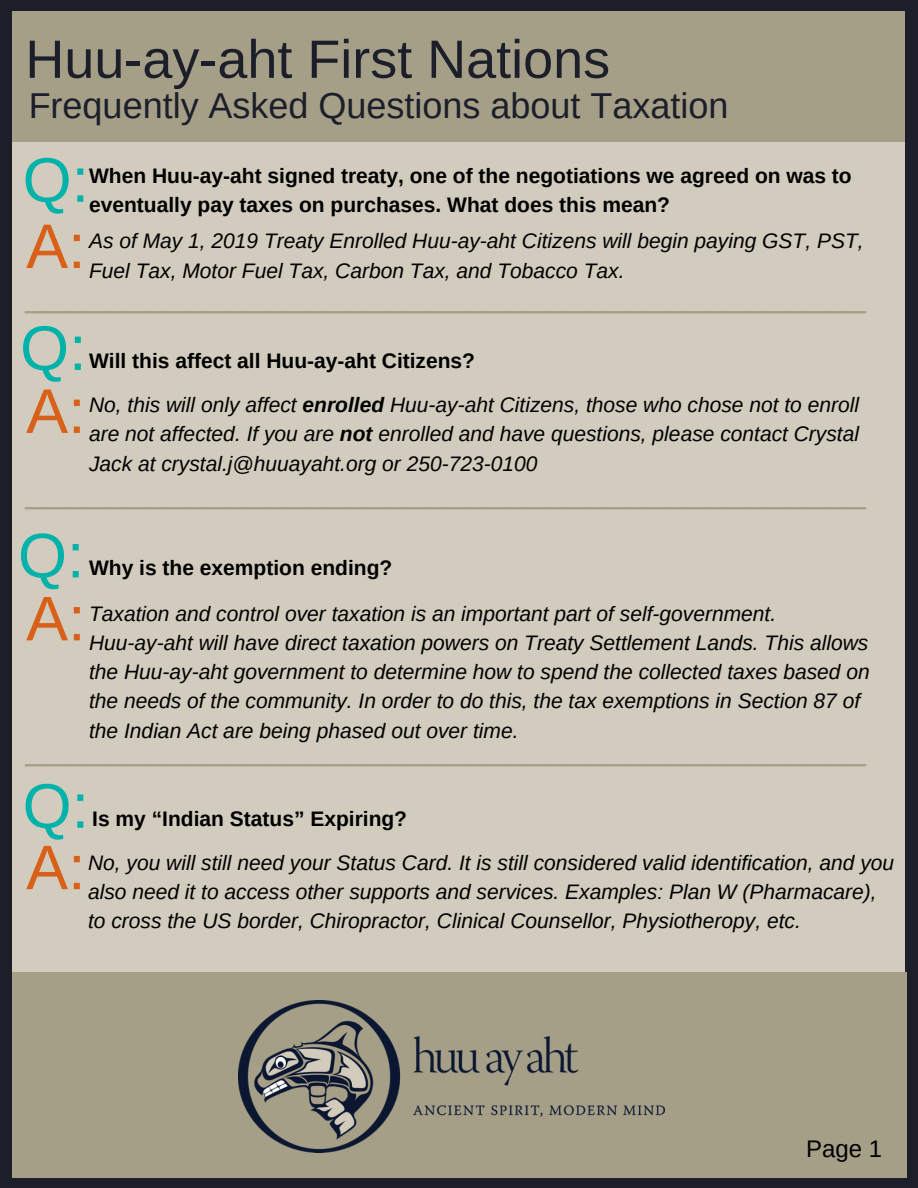
<style>
.page{position:relative;width:918px;height:1188px;background:#1c1f2a}
.page>*{position:absolute;margin:0;border:0;box-sizing:border-box;transform-origin:0 0}
.t1{font:63px "Arimo";color:#00b2a9}
.t2{font:63px "Arimo";color:#d86018}
.t3{font:54px "Arimo";color:#1c1f2a}
.t4{font:36px "Arimo";color:#a69f88}
.t5{font:36px "Arimo";color:#1c1f2a}
.t6{font:24px "Arimo";color:#000}
.t7{font:italic 21px/29.2px "Arimo";color:#000}
.t8{font:700 21px/29.2px "Arimo";color:#000}
.s1{font-weight:700}
</style>
<div class="page">
<div style="left:13px;top:12px;width:892px;height:1164px;background:#d1ccbd"></div>
<div style="left:13px;top:12px;width:892px;height:130px;background:#a69f88"></div>
<div style="left:13px;top:972px;width:894px;height:206px;background:#a69f88"></div>
<img style="left:239px;top:1000px;width:426px;height:152px">
<h2 class="t3" style="left:25px;top:29px;width:586px">Huu-ay-aht First Nations</h2>
<h3 class="t5" style="left:29px;top:85px;width:701px">Frequently Asked Questions about Taxation</h3>
<h1 class="t1" style="left:23px;top:145px;width:68px">Q:</h1>
<h1 class="t2" style="left:26px;top:211px;width:61px">A:</h1>
<p class="t8" style="left:89px;top:161px;width:764px">When Huu-ay-aht signed treaty, one of the negotiations we agreed on was to eventually pay taxes on purchases. What does this mean?</p>
<p class="t7" style="left:89px;top:226px;width:776px">As of May 1, 2019 Treaty Enrolled Huu-ay-aht Citizens will begin paying GST, PST,<br>Fuel Tax, Motor Fuel Tax, Carbon Tax, and Tobacco Tax.</p>
<h3 class="t4" style="left:25px;top:273px;width:842px">__________________________________________</h3>
<p class="t8" style="left:89px;top:346px;width:387px">Will this affect all Huu-ay-aht Citizens?</p>
<h1 class="t1" style="left:20px;top:313px;width:68px">Q:</h1>
<h1 class="t2" style="left:26px;top:376px;width:61px">A:</h1>
<p class="t7" style="left:89px;top:390px;width:771px;text-align:justify">No, this will only affect <span class="s1">enrolled</span> Huu-ay-aht Citizens, those who chose not to enroll are not affected. If you are <span class="s1">not</span> enrolled and have questions, please contact Crystal Jack at crystal.j@huuayaht.org or 250-723-0100</p>
<h3 class="t4" style="left:25px;top:469px;width:842px">__________________________________________</h3>
<h1 class="t1" style="left:18px;top:520px;width:68px">Q:</h1>
<h1 class="t2" style="left:26px;top:583px;width:61px">A:</h1>
<p class="t8" style="left:89px;top:554px;width:305px">Why is the exemption ending?</p>
<p class="t7" style="left:89px;top:599px;width:782px">Taxation and control over taxation is an important part of self-government.<br>Huu-ay-aht will have direct taxation powers on Treaty Settlement Lands. This allows the Huu-ay-aht government to determine how to spend the collected taxes based on the needs of the community. In order to do this, the tax exemptions in Section 87 of the Indian Act are being phased out over time.</p>
<h3 class="t4" style="left:25px;top:727px;width:842px">__________________________________________</h3>
<h1 class="t1" style="left:23px;top:771px;width:68px">Q:</h1>
<h1 class="t2" style="left:26px;top:832px;width:61px">A:</h1>
<p class="t8" style="left:92px;top:805px;width:316px">Is my “Indian Status” Expiring?</p>
<p class="t7" style="left:88px;top:848px;width:808px">No, you will still need your Status Card. It is still considered valid identification, and you also need it to access other supports and services. Examples: Plan W (Pharmacare), to cross the US border, Chiropractor, Clinical Counsellor, Physiotheropy, etc.</p>
<p class="t6" style="left:806px;top:1136px;width:78px">Page 1</p>
</div>
